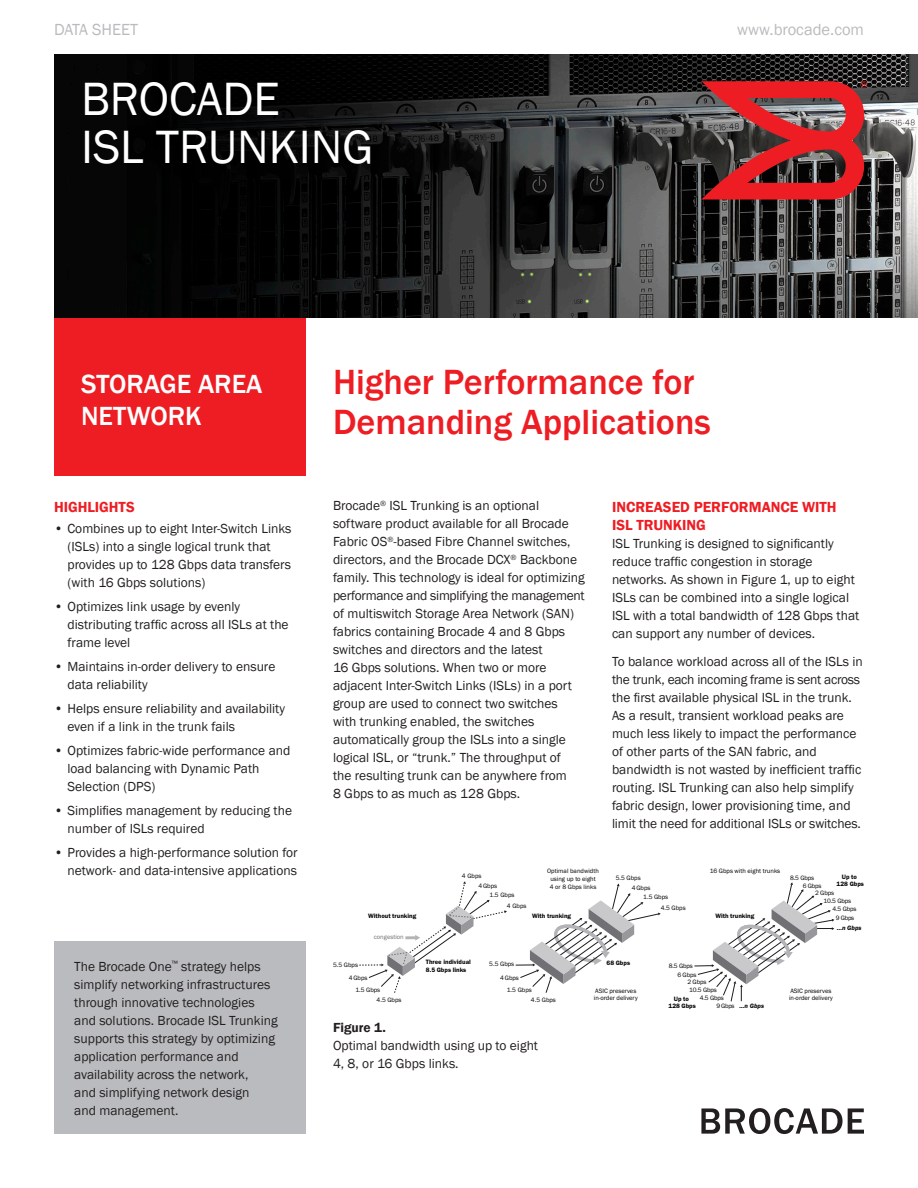
<style>
.page{position:relative;width:918px;height:1188px;background:#fff}
.page>*{position:absolute;margin:0;border:0;box-sizing:border-box;transform-origin:0 0}
.Title_32pt_Book{font:48px/48px "Franklin Gothic";color:#fff}
.Headline_24pt_Med{font:500 36px/40.5px "Franklin Gothic";color:#ee1d23}
.Sub-Title_18pt_Med{font:500 27px/31.5px "Franklin Gothic";color:#fff}
.Prod__Category_Heade{font:16.5px "Franklin Gothic";color:#babbbe}
.Body_Text_10pt_Subhe{font:600 15px/18px "Franklin Gothic";color:#ee1d23}
.Body_Text_9pt_Book{font:13.5px/18px "Franklin Gothic";color:#231f20}
.Body_Text_Bulleted{font:13.5px/18px "Franklin Gothic";color:#231f20}
.sidebarBody{font:13.5px/18px "Franklin Gothic";color:#231f20}
.t1{font:6.45px/7.8px "Franklin Gothic";color:#000}
.t2{font:600 6.45px/6.8px "Franklin Gothic";color:#000;text-align:center}
.t3{font:6.45px/7.9px "Franklin Gothic";letter-spacing:-.02em;color:#000}
.t4{font:6.45px/7.6px "Franklin Gothic";letter-spacing:-.03em;color:#000}
.t5{font:italic 600 6.45px "Franklin Gothic";color:#000}
.t6{font:6.45px "Franklin Gothic";color:#717074}
.s1{font-weight:600}
</style>
<div class="page">
<img style="left:54px;top:54px;width:864px;height:264px">
<svg style="left:701px;top:1108px;width:163px;height:26px"></svg>
<div style="left:54px;top:318px;width:252px;height:157px;background:#ee1d23"></div>
<svg style="left:701px;top:81px;width:166px;height:119px;background:#9c3538"></svg>
<div style="left:54px;top:942px;width:252px;height:192px;background:#babbbe"></div>
<svg style="left:359px;top:881px;width:148px;height:112px"></svg>
<svg style="left:516px;top:884px;width:145px;height:109px"></svg>
<svg style="left:694px;top:882px;width:140px;height:120px"></svg>
<p class="Prod__Category_Heade" style="left:54px;top:19px;width:86px">DATA SHEET</p>
<p class="Prod__Category_Heade" style="left:737px;top:19px;width:128px">www.brocade.com</p>
<p class="Title_32pt_Book" style="left:81px;top:76px;width:294px">BROCADE<br>ISL TRUNKING</p>
<p class="Sub-Title_18pt_Med" style="left:81px;top:369px;width:183px">STORAGE AREA<br>NETWORK</p>
<p class="Body_Text_10pt_Subhe" style="left:54px;top:498px;width:82px">HIGHLIGHTS</p>
<p class="Body_Text_Bulleted" style="left:68px;top:519px;width:225px;text-indent:-14px">• Combines up to eight Inter-Switch Links (ISLs) into a single logical trunk that provides up to 128 Gbps data transfers (with 16 Gbps solutions)</p>
<p class="Body_Text_Bulleted" style="left:68px;top:597px;width:223px;text-indent:-14px">• Optimizes link usage by evenly distributing traffic across all ISLs at the frame level</p>
<p class="Body_Text_Bulleted" style="left:68px;top:657px;width:209px;text-indent:-14px">• Maintains in-order delivery to ensure data reliability</p>
<p class="Body_Text_Bulleted" style="left:68px;top:699px;width:219px;text-indent:-14px">• Helps ensure reliability and availability even if a link in the trunk fails</p>
<p class="Body_Text_Bulleted" style="left:68px;top:741px;width:224px;text-indent:-14px">• Optimizes fabric-wide performance and load balancing with Dynamic Path<br>Selection (DPS)</p>
<p class="Body_Text_Bulleted" style="left:68px;top:801px;width:226px;text-indent:-14px">• Simplifies management by reducing the number of ISLs required</p>
<p class="Body_Text_Bulleted" style="left:54px;top:843px;width:245px;text-align:right">• Provides a high-performance solution for network- and data-intensive applications</p>
<p class="sidebarBody" style="left:74px;top:957px;width:205px">The Brocade One<sup>™</sup> strategy helps simplify networking infrastructures through innovative technologies and solutions. Brocade ISL Trunking supports this strategy by optimizing application performance and availability across the network,<br>and simplifying network design<br>and management.</p>
<p class="Headline_24pt_Med" style="left:333px;top:362px;width:379px">Higher Performance for<br>Demanding Applications</p>
<p class="Body_Text_9pt_Book" style="left:333px;top:497px;width:253px">Brocade<sup>®</sup> ISL Trunking is an optional software product available for all Brocade Fabric OS<sup>®</sup>-based Fibre Channel switches, directors, and the Brocade DCX<sup>®</sup> Backbone family. This technology is ideal for optimizing performance and simplifying the management of multiswitch Storage Area Network (SAN) fabrics containing Brocade 4 and 8 Gbps switches and directors and the latest<br>16 Gbps solutions. When two or more adjacent Inter-Switch Links (ISLs) in a port group are used to connect two switches<br>with trunking enabled, the switches automatically group the ISLs into a single logical ISL, or “trunk.” The throughput of<br>the resulting trunk can be anywhere from<br>8 Gbps to as much as 128 Gbps.</p>
<p class="Body_Text_10pt_Subhe" style="left:612px;top:498px;width:226px">INCREASED PERFORMANCE WITH<br>ISL TRUNKING</p>
<p class="Body_Text_9pt_Book" style="left:612px;top:534px;width:249px">ISL Trunking is designed to significantly reduce traffic congestion in storage networks. As shown in Figure 1, up to eight ISLs can be combined into a single logical ISL with a total bandwidth of 128 Gbps that can support any number of devices.</p>
<p class="Body_Text_9pt_Book" style="left:612px;top:653px;width:252px">To balance workload across all of the ISLs in the trunk, each incoming frame is sent across the first available physical ISL in the trunk.<br>As a result, transient workload peaks are much less likely to impact the performance of other parts of the SAN fabric, and bandwidth is not wasted by inefficient traffic routing. ISL Trunking can also help simplify fabric design, lower provisioning time, and limit the need for additional ISLs or switches.</p>
<p class="t1" style="left:478px;top:871px;width:20px;line-height:10.2px;text-indent:-16px">4 Gbps<br>4 Gbps</p>
<p class="t1" style="left:507px;top:890px;width:21px;line-height:10.6px;text-indent:-17px">1.5 Gbps<br>4 Gbps</p>
<p class="t1" style="left:547px;top:867px;width:53px;text-align:center">Optimal bandwidth using up to eight<br>4 or 8 Gbps links</p>
<p class="t2" style="left:368px;top:912px;width:50px">Without trunking</p>
<p class="t2" style="left:532px;top:912px;width:40px">With trunking</p>
<p class="t1" style="left:632px;top:873px;width:20px;line-height:9.8px;text-indent:-16px">5.5 Gbps<br>4 Gbps</p>
<p class="t1" style="left:661px;top:892px;width:27px;line-height:10.6px;text-indent:-17px">1.5 Gbps<br>4.5 Gbps</p>
<p class="t1" style="left:710px;top:867px;width:72px">16 Gbps with eight trunks</p>
<p class="t2" style="left:715px;top:912px;width:40px">With trunking</p>
<p class="t2" style="left:837px;top:874px;width:29px">Up to<br>128 Gbps</p>
<p class="t1" style="left:790px;top:874px;width:26px">8.5 Gbps</p>
<p class="t3" style="left:815px;top:882px;width:20px;line-height:7.1px;text-indent:-12px">6 Gbps<br>2 Gbps</p>
<p class="t1" style="left:824px;top:897px;width:29px">10.5 Gbps</p>
<p class="t4" style="left:832px;top:904px;width:26px;line-height:9.3px;text-align:center">4.5 Gbps<br>9 Gbps</p>
<p class="t5" style="left:837px;top:923px;width:26px">...n Gbps</p>
<p class="t6" style="left:374px;top:933px;width:31px">congestion</p>
<p class="t1" style="left:333px;top:962px;width:27px">5.5 Gbps</p>
<p class="t1" style="left:349px;top:974px;width:20px">4 Gbps</p>
<p class="t1" style="left:355px;top:987px;width:26px">1.5 Gbps</p>
<p class="t1" style="left:377px;top:996px;width:27px">4.5 Gbps</p>
<p class="t2" style="left:426px;top:958px;width:47px;line-height:7.8px;text-align:left">Three individual<br>8.5 Gbps links</p>
<p class="t1" style="left:500px;top:958px;width:20px;line-height:13.8px;text-indent:-11px">5.5 Gbps<br>4 Gbps</p>
<p class="t1" style="left:531px;top:986px;width:27px;line-height:9px;text-indent:-24px">1.5 Gbps<br>4.5 Gbps</p>
<p class="Body_Text_9pt_Book" style="left:333px;top:1018px;width:207px"><span class="s1">Figure 1.<br></span>Optimal bandwidth using up to eight<br>4, 8, or 16 Gbps links.</p>
<p class="t2" style="left:607px;top:960px;width:25px">68 Gbps</p>
<p class="t1" style="left:594px;top:987px;width:45px">ASIC preserves in-order delivery</p>
<p class="t1" style="left:669px;top:962px;width:26px">8.5 Gbps</p>
<p class="t3" style="left:687px;top:971px;width:31px;text-indent:-10px">6 Gbps<br>2 Gbps<br>10.5 Gbps</p>
<p class="t4" style="left:716px;top:994px;width:20px;text-indent:-17px">4.5 Gbps<br>9 Gbps</p>
<p class="t2" style="left:668px;top:995px;width:29px">Up to<br>128 Gbps</p>
<p class="t5" style="left:740px;top:1001px;width:26px">...n Gbps</p>
<p class="t1" style="left:789px;top:987px;width:45px">ASIC preserves in-order delivery</p>
</div>
